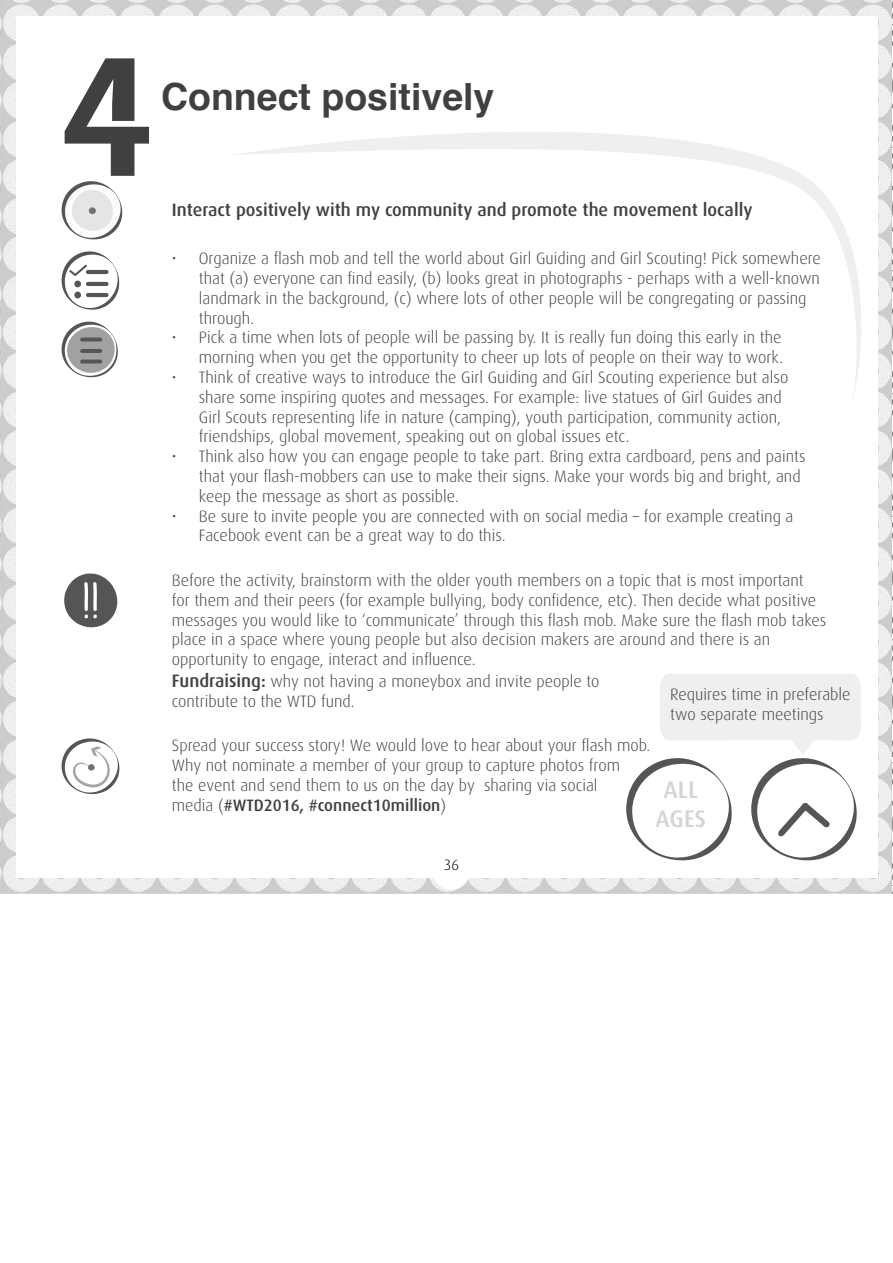
<style>
.page{position:relative;width:893px;height:1263px;background:#fff}
.page>*{position:absolute;margin:0;border:0;box-sizing:border-box;transform-origin:0 0}
.t1{font:700 162px "Stenha";color:#404040}
.t2{font:700 37.5px "Helvetica";color:#404040}
.t3{font:500 24px "Dax";color:#d4d4d4}
.t4{font:500 18px "Dax";color:#404040}
.t5{font:300 16.5px/19.8px "Dax";color:#404040}
.t6{font:500 16.5px "Dax";color:#404040}
.t7{font:300 15px "Dax";color:#000}
.s1{font-weight:500;font-size:18px}
.s2{font-weight:300}
</style>
<div class="page">
<img style="left:0;top:0;width:892px;height:893px">
<img style="left:892px;top:0;width:1px;height:893px">
<div style="left:16px;top:16px;width:861px;height:861px;background:#fff"></div>
<svg style="left:236px;top:132px;width:625px;height:263px"></svg>
<svg style="left:61px;top:181px;width:62px;height:59px"></svg>
<div style="left:89px;top:207px;width:7px;height:7px;background:#727272;border-radius:50%"></div>
<svg style="left:61px;top:251px;width:59px;height:59px"></svg>
<hr style="left:86px;top:270px;width:23px;height:4px;background:#555;border-radius:2px">
<hr style="left:86px;top:282px;width:23px;height:4px;background:#555;border-radius:2px">
<hr style="left:86px;top:293px;width:23px;height:4px;background:#555;border-radius:2px">
<div style="left:74px;top:281px;width:7px;height:6px;background:#555;border-radius:50%"></div>
<div style="left:74px;top:292px;width:7px;height:6px;background:#555;border-radius:50%"></div>
<svg style="left:61px;top:321px;width:57px;height:57px"></svg>
<hr style="left:80px;top:338px;width:22px;height:3px;background:#555;border-radius:2px">
<hr style="left:80px;top:349px;width:22px;height:4px;background:#555;border-radius:2px">
<hr style="left:80px;top:360px;width:22px;height:3px;background:#555;border-radius:2px">
<svg style="left:64px;top:573px;width:54px;height:55px"></svg>
<svg style="left:61px;top:738px;width:59px;height:56px"></svg>
<div style="left:88px;top:764px;width:7px;height:6px;background:#727272;border-radius:50%"></div>
<svg style="left:626px;top:674px;width:235px;height:187px"></svg>
<div style="left:432px;top:851px;width:38px;height:39px;background:#fff;border-radius:50%"></div>
<p class="t1" style="left:56px;top:20px;width:103px">4</p>
<p class="t2" style="left:161px;top:66px;width:335px">Connect positively</p>
<p class="t4" style="left:172px;top:199px;width:582px">Interact positively with my community and promote the movement locally</p>
<p class="t5" style="left:199px;top:249px;width:624px;text-indent:-27px">• Organize a flash mob and tell the world about Girl Guiding and Girl Scouting! Pick somewhere that (a) everyone can find easily, (b) looks great in photographs - perhaps with a well-known landmark in the background, (c) where lots of other people will be congregating or passing through.</p>
<p class="t5" style="left:172px;top:328px;width:613px;text-align:right">• Pick a time when lots of people will be passing by. It is really fun doing this early in the morning when you get the opportunity to cheer up lots of people on their way to work.</p>
<p class="t5" style="left:199px;top:368px;width:591px;text-indent:-27px">• Think of creative ways to introduce the Girl Guiding and Girl Scouting experience but also share some inspiring quotes and messages. For example: live statues of Girl Guides and Girl Scouts representing life in nature (camping), youth participation, community action, friendships, global movement, speaking out on global issues etc.</p>
<p class="t5" style="left:199px;top:447px;width:608px;text-indent:-27px">• Think also how you can engage people to take part. Bring extra cardboard, pens and paints that your flash-mobbers can use to make their signs. Make your words big and bright, and keep the message as short as possible.</p>
<p class="t5" style="left:199px;top:506px;width:596px;text-indent:-27px">• Be sure to invite people you are connected with on social media – for example creating a<br>Facebook event can be a great way to do this.</p>
<p class="t5" style="left:172px;top:571px;width:656px">Before the activity, brainstorm with the older youth members on a topic that is most important<br>for them and their peers (for example bullying, body confidence, etc). Then decide what positive messages you would like to ‘communicate’ through this flash mob. Make sure the flash mob takes place in a space where young people but also decision makers are around and there is an</p>
<p class="t5" style="left:172px;top:650px;width:305px">opportunity to engage, interact and influence.</p>
<p class="t5" style="left:172px;top:671px;width:429px"><span class="s1">Fundraising:</span> why not having a moneybox and invite people to</p>
<p class="t5" style="left:172px;top:691px;width:184px">contribute to the WTD fund.</p>
<p class="t5" style="left:172px;top:736px;width:480px">Spread your success story! We would love to hear about your flash mob.</p>
<p class="t5" style="left:172px;top:756px;width:450px">Why not nominate a member of your group to capture photos from</p>
<p class="t5" style="left:172px;top:775px;width:427px">the event and send them to us on the day by sharing via social</p>
<p class="t6" style="left:172px;top:796px;width:276px"><span class="s2">media (</span>#WTD2016, #connect10million<span class="s2">)</span></p>
<p class="t5" style="left:670px;top:684px;width:182px">Requires time in preferable two separate meetings</p>
<p class="t3" style="left:664px;top:777px;width:36px">ALL</p>
<p class="t3" style="left:656px;top:805px;width:52px">AGES</p>
<p class="t7" style="left:444px;top:856px;width:17px">36</p>
</div>
